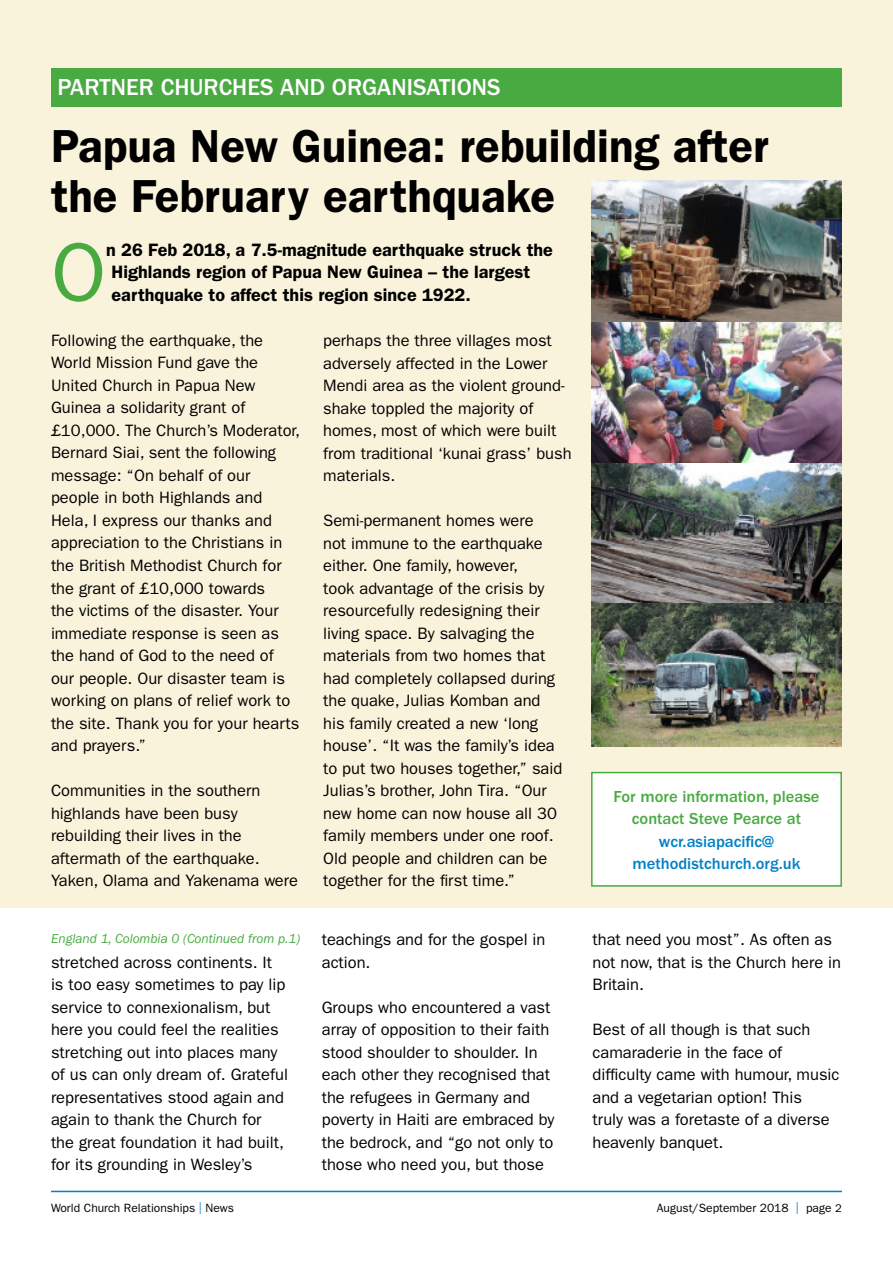
<style>
.page{position:relative;width:893px;height:1263px;background:#fff}
.page>*{position:absolute;margin:0;border:0;box-sizing:border-box;transform-origin:0 0}
.t1{font:83.55px "Franklin Gothic";color:#49aa42}
.t2{font:600 46.5px/49.5px "Franklin Gothic";color:#000}
.t3{font:500 24px "Franklin Gothic";color:#fff}
.t4{font:600 18px/22.5px "Franklin Gothic";color:#000}
.t5{font:16.5px/22.5px "Franklin Gothic";color:#000}
.t6{font:500 16.5px/22.5px "Franklin Gothic";color:#49aa42;text-align:center}
.t7{font:500 16.5px/22.5px "Franklin Gothic";color:#0081c6;text-align:center}
.t8{font:italic 13.5px "Franklin Gothic";letter-spacing:-.005em;color:#49aa42}
.t9{font:12px "Franklin Gothic";color:#000}
.s1{color:#0081c6}
.s2{font-size:11.25px}
</style>
<div class="page">
<hr style="left:51px;top:1191px;width:791px;height:1px;background:#0081c6">
<div style="left:0;top:0;width:893px;height:907px;background:#faf3dc"></div>
<div style="left:51px;top:68px;width:791px;height:38px;background:#49aa42"></div>
<div style="left:592px;top:772px;width:249px;height:114px;background:#fff"></div>
<div style="left:591px;top:772px;width:251px;height:115px;border:2px solid #49aa42"></div>
<img style="left:591px;top:181px;width:251px;height:566px">
<h3 class="t3" style="left:57px;top:73px;width:445px">PARTNER CHURCHES AND ORGANISATIONS</h3>
<h2 class="t2" style="left:51px;top:122px;width:719px">Papua New Guinea: rebuilding after the February earthquake</h2>
<h1 class="t1" style="left:51px;top:224px;width:57px">O</h1>
<p class="t4" style="left:106px;top:238px;width:448px">n 26 Feb 2018, a 7.5-magnitude earthquake struck the<br>Highlands region of Papua New Guinea – the largest earthquake to affect this region since 1922.</p>
<p class="t5" style="left:51px;top:329px;width:251px">Following the earthquake, the<br>World Mission Fund gave the<br>United Church in Papua New<br>Guinea a solidarity grant of £10,000. The Church’s Moderator,<br>Bernard Siai, sent the following message: “On behalf of our people in both Highlands and<br>Hela, I express our thanks and appreciation to the Christians in the British Methodist Church for the grant of £10,000 towards<br>the victims of the disaster. Your immediate response is seen as the hand of God to the need of our people. Our disaster team is working on plans of relief work to the site. Thank you for your hearts and prayers.”</p>
<p class="t5" style="left:51px;top:779px;width:248px">Communities in the southern highlands have been busy rebuilding their lives in the aftermath of the earthquake.<br>Yaken, Olama and Yakenama were</p>
<p class="t5" style="left:323px;top:329px;width:250px">perhaps the three villages most adversely affected in the Lower<br>Mendi area as the violent ground&shy;shake toppled the majority of homes, most of which were built from traditional ‘kunai grass’ bush materials.</p>
<p class="t5" style="left:323px;top:509px;width:241px">Semi-permanent homes were<br>not immune to the earthquake either. One family, however,<br>took advantage of the crisis by resourcefully redesigning their living space. By salvaging the materials from two homes that had completely collapsed during the quake, Julias Komban and his family created a new ‘long house’. “It was the family’s idea to put two houses together,” said<br>Julias’s brother, John Tira. “Our new home can now house all 30 family members under one roof.<br>Old people and children can be together for the first time.”</p>
<p class="t8" style="left:51px;top:931px;width:251px">England 1, Colombia 0 (Continued from p.1)</p>
<p class="t5" style="left:51px;top:951px;width:238px">stretched across continents. It is too easy sometimes to pay lip service to connexionalism, but here you could feel the realities stretching out into places many of us can only dream of. Grateful representatives stood again and again to thank the Church for the great foundation it had built, for its grounding in Wesley’s</p>
<p class="t5" style="left:322px;top:928px;width:225px">teachings and for the gospel in action.</p>
<p class="t5" style="left:322px;top:996px;width:234px">Groups who encountered a vast array of opposition to their faith stood shoulder to shoulder. In each other they recognised that the refugees in Germany and poverty in Haiti are embraced by the bedrock, and “go not only to those who need you, but those</p>
<p class="t6" style="left:613px;top:785px;width:208px">For more information, please contact Steve Pearce at</p>
<p class="t7" style="left:632px;top:830px;width:170px">wcr.asiapacific@ methodistchurch.org.uk</p>
<p class="t5" style="left:592px;top:928px;width:250px">that need you most”. As often as not now, that is the Church here in<br>Britain.</p>
<p class="t5" style="left:592px;top:1018px;width:248px">Best of all though is that such camaraderie in the face of difficulty came with humour, music and a vegetarian option! This<br>truly was a foretaste of a diverse heavenly banquet.</p>
<p class="t9" style="left:51px;top:1201px;width:184px">World Church Relationships <span class="s1">|</span> News</p>
<p class="t9" style="left:657px;top:1201px;width:187px">August/September 2018 <span class="s1">|</span> page <span class="s2">2</span></p>
</div>
